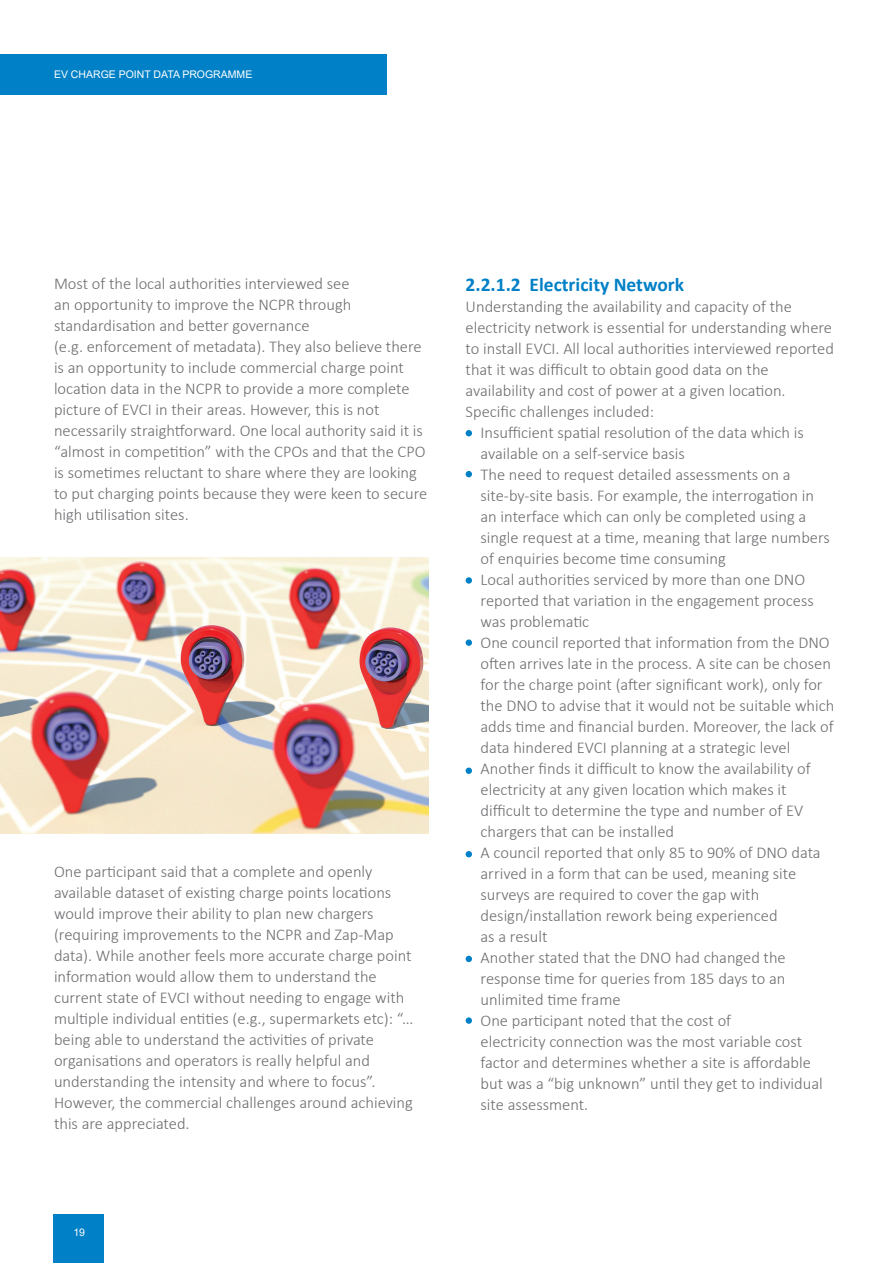
<style>
.page{position:relative;width:893px;height:1263px;background:#fff}
.page>*{position:absolute;margin:0;border:0;box-sizing:border-box;transform-origin:0 0}
.t1{font:700 19.5px "Calibri";color:#0080c6}
.t2{font:300 16.5px/21px "Calibri";color:#6c6d70}
.t3{font:10.5px "Arial";color:#fff}
</style>
<div class="page">
<div style="left:53px;top:1214px;width:51px;height:49px;background:#0080c6"></div>
<div style="left:0;top:55px;width:387px;height:40px;background:#0080c6"></div>
<svg style="left:466px;top:430px;width:6px;height:6px"></svg>
<svg style="left:466px;top:471px;width:6px;height:6px"></svg>
<div style="left:466px;top:577px;width:6px;height:7px;background:#0080c6;border-radius:50%"></div>
<div style="left:466px;top:639px;width:6px;height:7px;background:#0080c6;border-radius:50%"></div>
<div style="left:466px;top:767px;width:6px;height:7px;background:#0080c6;border-radius:50%"></div>
<svg style="left:466px;top:851px;width:6px;height:6px"></svg>
<svg style="left:466px;top:956px;width:6px;height:6px"></svg>
<div style="left:466px;top:1017px;width:6px;height:7px;background:#0080c6;border-radius:50%"></div>
<img style="left:0;top:557px;width:428px;height:277px">
<p class="t3" style="left:54px;top:67px;width:200px">EV CHARGE POINT DATA PROGRAMME</p>
<p class="t2" style="left:54px;top:273px;width:375px">Most of the local authorities interviewed see<br>an opportunity to improve the NCPR through standardisation and better governance<br>(e.g. enforcement of metadata). They also believe there is an opportunity to include commercial charge point location data in the NCPR to provide a more complete picture of EVCI in their areas. However, this is not necessarily straightforward. One local authority said it is “almost in competition” with the CPOs and that the CPO is sometimes reluctant to share where they are looking to put charging points because they were keen to secure high utilisation sites.</p>
<p class="t2" style="left:54px;top:861px;width:361px">One participant said that a complete and openly available dataset of existing charge points locations would improve their ability to plan new chargers (requiring improvements to the NCPR and Zap-Map data). While another feels more accurate charge point information would allow them to understand the current state of EVCI without needing to engage with multiple individual entities (e.g., supermarkets etc): “… being able to understand the activities of private organisations and operators is really helpful and understanding the intensity and where to focus”.<br>However, the commercial challenges around achieving this are appreciated.</p>
<p class="t3" style="left:73px;top:1224px;width:13px">19</p>
<p class="t3" style="left:77px;top:1224px;width:7px">2</p>
<p class="t1" style="left:466px;top:271px;width:220px">2.2.1.2 Electricity Network</p>
<p class="t2" style="left:466px;top:296px;width:328px">Understanding the availability and capacity of the</p>
<p class="t2" style="left:466px;top:317px;width:368px">electricity network is essential for understanding where</p>
<p class="t2" style="left:466px;top:338px;width:370px">to install EVCI. All local authorities interviewed reported</p>
<p class="t2" style="left:466px;top:359px;width:305px">that it was difficult to obtain good data on the</p>
<p class="t2" style="left:466px;top:380px;width:322px">availability and cost of power at a given location.</p>
<p class="t2" style="left:466px;top:401px;width:190px">Specific challenges included:</p>
<p class="t2" style="left:481px;top:422px;width:325px">Insufficient spatial resolution of the data which is</p>
<p class="t2" style="left:481px;top:443px;width:206px">available on a self-service basis</p>
<p class="t2" style="left:481px;top:464px;width:312px">The need to request detailed assessments on a</p>
<p class="t2" style="left:481px;top:485px;width:335px">site-by-site basis. For example, the interrogation in</p>
<p class="t2" style="left:481px;top:506px;width:327px">an interface which can only be completed using a</p>
<p class="t2" style="left:481px;top:527px;width:351px">single request at a time, meaning that large numbers</p>
<p class="t2" style="left:481px;top:548px;width:247px">of enquiries become time consuming</p>
<p class="t2" style="left:481px;top:569px;width:326px">Local authorities serviced by more than one DNO</p>
<p class="t2" style="left:481px;top:590px;width:335px">reported that variation in the engagement process</p>
<p class="t2" style="left:481px;top:611px;width:110px">was problematic</p>
<p class="t2" style="left:481px;top:632px;width:351px">One council reported that information from the DNO</p>
<p class="t2" style="left:481px;top:653px;width:352px">often arrives late in the process. A site can be chosen</p>
<p class="t2" style="left:481px;top:674px;width:344px">for the charge point (after significant work), only for</p>
<p class="t2" style="left:481px;top:695px;width:355px">the DNO to advise that it would not be suitable which</p>
<p class="t2" style="left:481px;top:716px;width:355px">adds time and financial burden. Moreover, the lack of</p>
<p class="t2" style="left:481px;top:737px;width:311px">data hindered EVCI planning at a strategic level</p>
<p class="t2" style="left:481px;top:758px;width:332px">Another finds it difficult to know the availability of</p>
<p class="t2" style="left:481px;top:779px;width:308px">electricity at any given location which makes it</p>
<p class="t2" style="left:481px;top:800px;width:324px">difficult to determine the type and number of EV</p>
<p class="t2" style="left:481px;top:821px;width:195px">chargers that can be installed</p>
<p class="t2" style="left:481px;top:842px;width:342px">A council reported that only 85 to 90% of DNO data</p>
<p class="t2" style="left:481px;top:863px;width:317px">arrived in a form that can be used, meaning site</p>
<p class="t2" style="left:481px;top:884px;width:280px">surveys are required to cover the gap with</p>
<p class="t2" style="left:481px;top:905px;width:299px">design/installation rework being experienced</p>
<p class="t2" style="left:481px;top:926px;width:69px">as a result</p>
<p class="t2" style="left:481px;top:947px;width:307px">Another stated that the DNO had changed the</p>
<p class="t2" style="left:481px;top:968px;width:306px">response time for queries from 185 days to an</p>
<p class="t2" style="left:481px;top:989px;width:141px">unlimited time frame</p>
<p class="t2" style="left:481px;top:1010px;width:252px">One participant noted that the cost of</p>
<p class="t2" style="left:481px;top:1031px;width:323px">electricity connection was the most variable cost</p>
<p class="t2" style="left:481px;top:1052px;width:332px">factor and determines whether a site is affordable</p>
<p class="t2" style="left:481px;top:1073px;width:344px">but was a “big unknown” until they get to individual</p>
<p class="t2" style="left:481px;top:1094px;width:109px">site assessment.</p>
</div>
